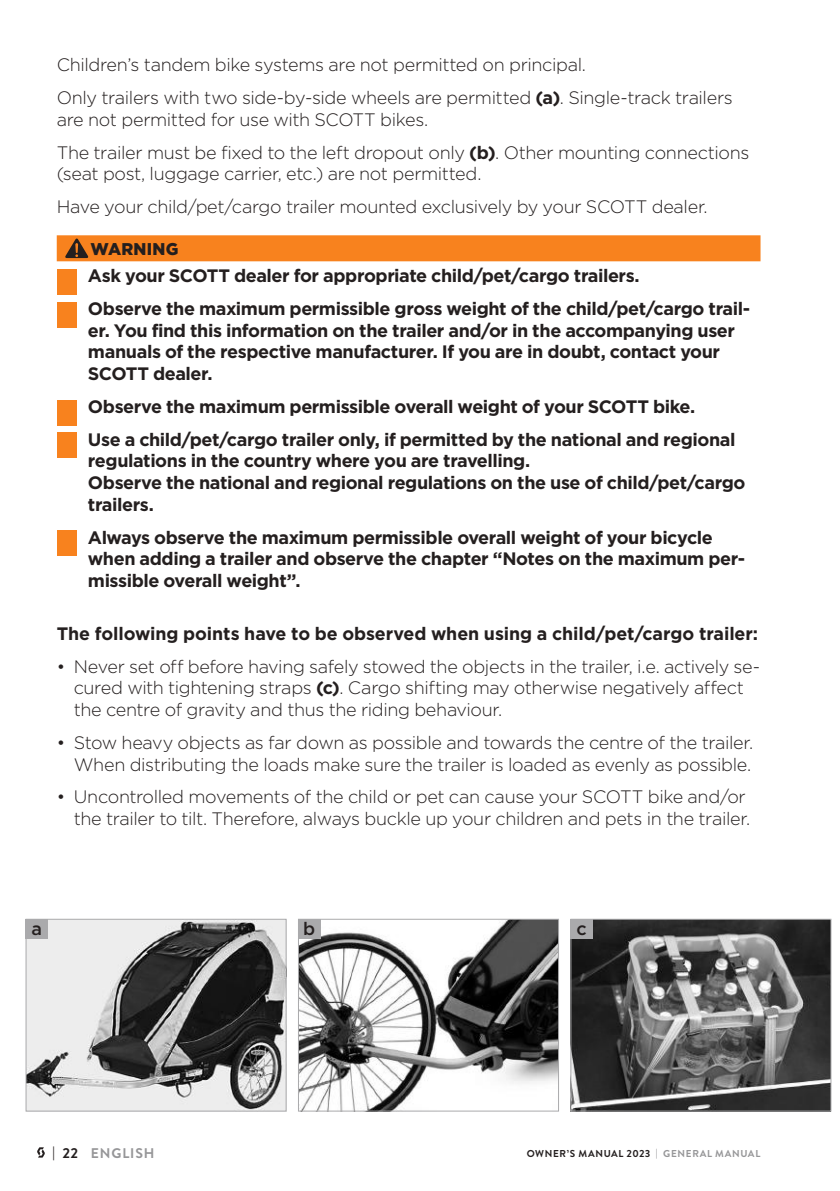
<style>
.page{position:relative;width:840px;height:1191px;background:#fff}
.page>*{position:absolute;margin:0;border:0;box-sizing:border-box;transform-origin:0 0}
.t1{font:300 18px/21.6px "Gotham";letter-spacing:-.02em;color:#241f1f}
.t2{font:700 18px/21.6px "Gotham";letter-spacing:-.025em;color:#241f1f}
.t3{font:700 18px "Gotham";letter-spacing:-.005em;color:#241f1f}
.t4{font:500 18px "Gotham";color:#241f1f}
.t5{font:900 17px "Gotham";letter-spacing:.015em;color:#241f1f}
.t6{font:700 14px "Brandon Text";letter-spacing:.06em;color:#969698}
.t7{font:700 10px "Brandon Text";letter-spacing:.065em;color:#241f1f}
.s1{font-weight:700}
.s2{color:#241f1f}
.s3{color:#969698}
</style>
<div class="page">
<img style="left:572px;top:920px;width:257px;height:189px">
<div style="left:570px;top:918px;width:261px;height:193px;border:1px solid #aaaaac"></div>
<img style="left:28px;top:920px;width:256px;height:189px">
<div style="left:26px;top:918px;width:260px;height:193px;border:1px solid #aaaaac"></div>
<img style="left:300px;top:920px;width:256px;height:189px">
<div style="left:298px;top:918px;width:260px;height:193px;border:1px solid #aaaaac"></div>
<div style="left:298px;top:918px;width:22px;height:20px;background:#aaaaac"></div>
<div style="left:570px;top:918px;width:22px;height:20px;background:#aaaaac"></div>
<div style="left:26px;top:918px;width:22px;height:20px;background:#aaaaac"></div>
<svg style="left:37px;top:1147px;width:8px;height:10px"></svg>
<div style="left:57px;top:235px;width:703px;height:26px;background:#f8821e"></div>
<svg style="left:65px;top:238px;width:23px;height:20px"></svg>
<div style="left:57px;top:269px;width:20px;height:25px;background:#f8821e"></div>
<div style="left:57px;top:302px;width:20px;height:25px;background:#f8821e"></div>
<div style="left:57px;top:400px;width:20px;height:25px;background:#f8821e"></div>
<div style="left:57px;top:433px;width:20px;height:25px;background:#f8821e"></div>
<div style="left:57px;top:530px;width:20px;height:26px;background:#f8821e"></div>
<p class="t1" style="left:57px;top:48px;width:677px;line-height:33px">Children’s tandem bike systems are not permitted on principal.<br>Only trailers with two side-by-side wheels are permitted <span class="s1">(a)</span>. Single-track trailers</p>
<p class="t1" style="left:57px;top:102px;width:693px;line-height:33px">are not permitted for use with SCOTT bikes.<br>The trailer must be fixed to the left dropout only <span class="s1">(b)</span>. Other mounting connections</p>
<p class="t1" style="left:57px;top:157px;width:652px;line-height:33px">(seat post, luggage carrier, etc.) are not permitted.<br>Have your child/pet/cargo trailer mounted exclusively by your SCOTT dealer.</p>
<p class="t5" style="left:91px;top:237px;width:89px">WARNING</p>
<p class="t2" style="left:88px;top:259px;width:663px;line-height:33px">Ask your SCOTT dealer for appropriate child/pet/cargo trailers.<br>Observe the maximum permissible gross weight of the child/pet/cargo trail-</p>
<p class="t2" style="left:88px;top:319px;width:648px">er. You find this information on the trailer and/or in the accompanying user manuals of the respective manufacturer. If you are in doubt, contact your<br>SCOTT dealer.</p>
<p class="t2" style="left:88px;top:390px;width:648px;line-height:33px">Observe the maximum permissible overall weight of your SCOTT bike.<br>Use a child/pet/cargo trailer only, if permitted by the national and regional</p>
<p class="t2" style="left:88px;top:450px;width:658px">regulations in the country where you are travelling.<br>Observe the national and regional regulations on the use of child/pet/cargo trailers.</p>
<p class="t2" style="left:88px;top:526px;width:658px">Always observe the maximum permissible overall weight of your bicycle when adding a trailer and observe the chapter “Notes on the maximum per&shy;missible overall weight”.</p>
<p class="t3" style="left:57px;top:621px;width:702px">The following points have to be observed when using a child/pet/cargo trailer:</p>
<p class="t1" style="left:74px;top:655px;width:687px;text-indent:-17px">• Never set off before having safely stowed the objects in the trailer, i.e. actively se&shy;cured with tightening straps <span class="s1">(c)</span>. Cargo shifting may otherwise negatively affect the centre of gravity and thus the riding behaviour.</p>
<p class="t1" style="left:57px;top:731px;width:697px;text-align:right">• Stow heavy objects as far down as possible and towards the centre of the trailer.<br>When distributing the loads make sure the trailer is loaded as evenly as possible.</p>
<p class="t1" style="left:57px;top:786px;width:694px;text-align:right">• Uncontrolled movements of the child or pet can cause your SCOTT bike and/or the trailer to tilt. Therefore, always buckle up your children and pets in the trailer.</p>
<p class="t4" style="left:32px;top:916px;width:12px">a</p>
<p class="t4" style="left:303px;top:916px;width:14px">b</p>
<p class="t4" style="left:576px;top:916px;width:12px">c</p>
<p class="t6" style="left:52px;top:1143px;width:104px"><span class="s2">| 22</span> ENGLISH</p>
<p class="t7" style="left:526px;top:1146px;width:235px">OWNER’S MANUAL 2023 <span class="s3">| GENERAL MANUAL</span></p>
</div>
